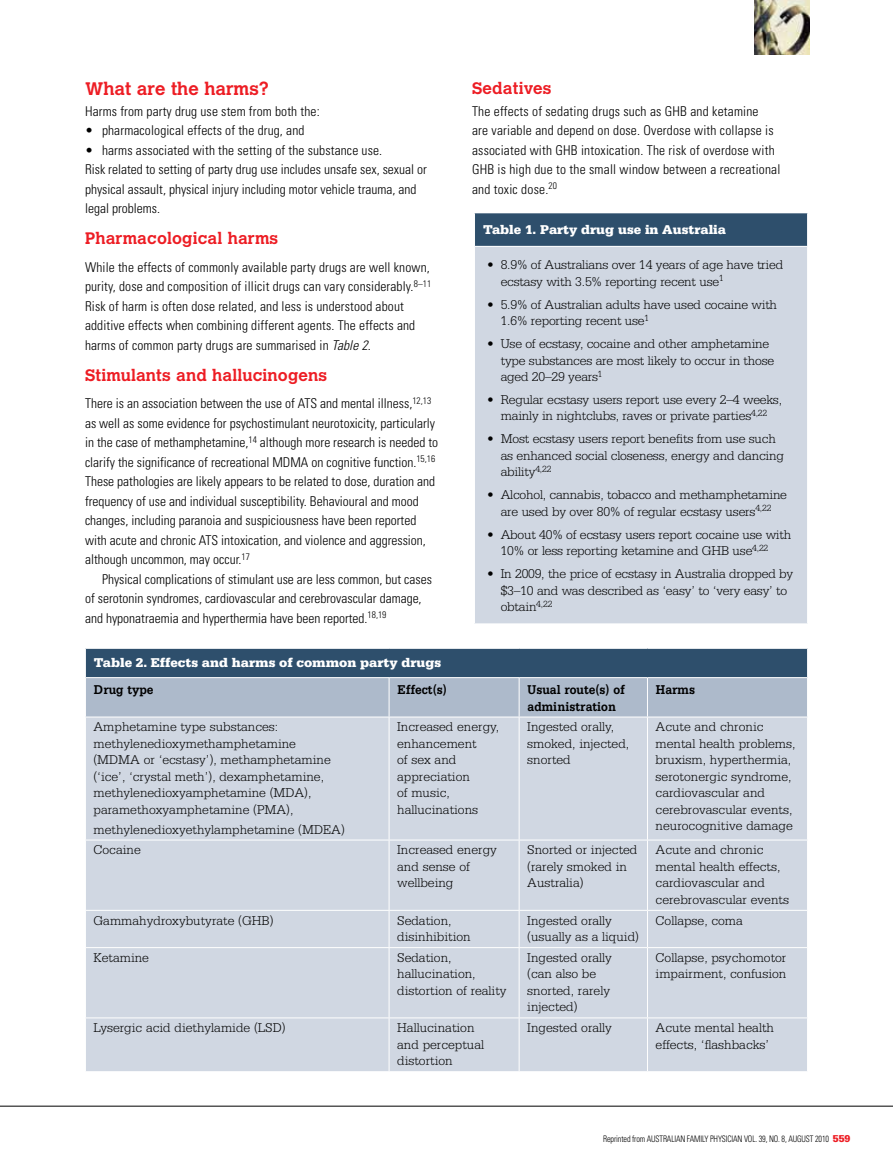
<style>
.page{position:relative;width:893px;height:1170px;background:#fff}
.page>*{position:absolute;margin:0;border:0;box-sizing:border-box;transform-origin:0 0}
.t1{font:700 18px "Calvert";color:#ed1d24}
.t2{font:700 16.5px "Calvert";letter-spacing:.01em;color:#ed1d24}
.t3{font:300 13.5px/16.5px "Serifa LT";color:#000}
.t4{font:300 condensed 13.5px/19.5px "Univers LT";color:#000}
.t5{font:900 13.5px "Serifa LT";color:#fff}
.t6{font:700 13.5px/16.5px "Serifa LT";color:#000;scale:.9 1}
.t7{font:300 condensed 9px "Univers LT";letter-spacing:-.015em;color:#000;scale:.9 1}
.s1{font-style:italic}
.s2{font-family:"Serifa LT";font-weight:900;font-stretch:normal;font-size:10.5px;color:#ed1d24}
</style>
<div class="page">
<hr style="left:0;top:1105px;width:893px;height:1px;background:#000">
<img style="left:755px;top:0;width:54px;height:54px">
<div style="left:474px;top:213px;width:333px;height:33px;background:#2e4f6c"></div>
<div style="left:474px;top:246px;width:333px;height:377px;background:#d0d7e2"></div>
<hr style="left:474px;top:247px;width:1px;height:376px;background:#fff">
<hr style="left:474px;top:213px;width:1px;height:33px;background:#fff">
<hr style="left:474px;top:246px;width:334px;height:1px;background:#fff">
<div style="left:86px;top:717px;width:721px;height:354px;background:#d0d7e2"></div>
<hr style="left:389px;top:717px;width:1px;height:122px;background:#fff">
<hr style="left:519px;top:717px;width:1px;height:122px;background:#fff">
<hr style="left:647px;top:717px;width:1px;height:122px;background:#fff">
<hr style="left:85px;top:839px;width:304px;height:1px;background:#fff">
<hr style="left:389px;top:839px;width:130px;height:1px;background:#fff">
<hr style="left:389px;top:840px;width:1px;height:69px;background:#fff">
<hr style="left:519px;top:839px;width:128px;height:1px;background:#fff">
<hr style="left:519px;top:840px;width:1px;height:69px;background:#fff">
<hr style="left:647px;top:839px;width:161px;height:1px;background:#fff">
<hr style="left:647px;top:840px;width:1px;height:69px;background:#fff">
<hr style="left:85px;top:909px;width:304px;height:1px;background:#fff">
<hr style="left:389px;top:909px;width:130px;height:1px;background:#fff">
<hr style="left:389px;top:910px;width:1px;height:37px;background:#fff">
<hr style="left:519px;top:909px;width:128px;height:1px;background:#fff">
<hr style="left:519px;top:910px;width:1px;height:37px;background:#fff">
<hr style="left:647px;top:909px;width:161px;height:1px;background:#fff">
<hr style="left:647px;top:910px;width:1px;height:37px;background:#fff">
<hr style="left:85px;top:947px;width:304px;height:1px;background:#fff">
<hr style="left:389px;top:947px;width:130px;height:1px;background:#fff">
<hr style="left:389px;top:947px;width:1px;height:70px;background:#fff">
<hr style="left:519px;top:947px;width:128px;height:1px;background:#fff">
<hr style="left:519px;top:947px;width:1px;height:70px;background:#fff">
<hr style="left:647px;top:947px;width:161px;height:1px;background:#fff">
<hr style="left:647px;top:947px;width:1px;height:70px;background:#fff">
<hr style="left:85px;top:1017px;width:304px;height:1px;background:#fff">
<hr style="left:389px;top:1017px;width:130px;height:1px;background:#fff">
<hr style="left:389px;top:1018px;width:1px;height:53px;background:#fff">
<hr style="left:519px;top:1017px;width:128px;height:1px;background:#fff">
<hr style="left:519px;top:1018px;width:1px;height:53px;background:#fff">
<hr style="left:647px;top:1017px;width:161px;height:1px;background:#fff">
<hr style="left:647px;top:1018px;width:1px;height:53px;background:#fff">
<svg style="left:85px;top:648px;width:723px;height:68px;background:#798ea4"></svg>
<hr style="left:85px;top:677px;width:304px;height:1px;background:#fff">
<hr style="left:85px;top:678px;width:1px;height:38px;background:#fff">
<hr style="left:389px;top:677px;width:130px;height:1px;background:#fff">
<hr style="left:519px;top:677px;width:128px;height:1px;background:#fff">
<hr style="left:647px;top:677px;width:161px;height:1px;background:#fff">
<hr style="left:807px;top:678px;width:1px;height:38px;background:#fff">
<h1 class="t1" style="left:85px;top:77px;width:185px">What are the harms?</h1>
<p class="t4" style="left:85px;top:101px;width:236px">Harms from party drug use stem from both the:</p>
<p class="t4" style="left:85px;top:121px;width:221px">• pharmacological effects of the drug, and</p>
<p class="t4" style="left:85px;top:140px;width:343px">• harms associated with the setting of the substance use.<br>Risk related to setting of party drug use includes unsafe sex, sexual or physical assault, physical injury including motor vehicle trauma, and legal problems.</p>
<p class="t2" style="left:85px;top:228px;width:195px">Pharmacological harms</p>
<p class="t4" style="left:85px;top:257px;width:348px">While the effects of commonly available party drugs are well known, purity, dose and composition of illicit drugs can vary considerably.<sup>8–11<br></sup>Risk of harm is often dose related, and less is understood about additive effects when combining different agents. The effects and harms of common party drugs are summarised in <span class="s1">Table 2</span>.</p>
<p class="t2" style="left:85px;top:364px;width:244px">Stimulants and hallucinogens</p>
<p class="t4" style="left:85px;top:394px;width:355px">There is an association between the use of ATS and mental illness,<sup>12,13 </sup>as well as some evidence for psychostimulant neurotoxicity, particularly in the case of methamphetamine,<sup>14</sup> although more research is needed to clarify the significance of recreational MDMA on cognitive function.<sup>15,16<br></sup>These pathologies are likely appears to be related to dose, duration and frequency of use and individual susceptibility. Behavioural and mood changes, including paranoia and suspiciousness have been reported with acute and chronic ATS intoxication, and violence and aggression, although uncommon, may occur.<sup>17</sup></p>
<p class="t4" style="left:85px;top:569px;width:348px;text-indent:17px">Physical complications of stimulant use are less common, but cases of serotonin syndromes, cardiovascular and cerebrovascular damage, and hyponatraemia and hyperthermia have been reported.<sup>18,19</sup></p>
<p class="t2" style="left:472px;top:78px;width:81px">Sedatives</p>
<p class="t4" style="left:472px;top:101px;width:310px">The effects of sedating drugs such as GHB and ketamine<br>are variable and depend on dose. Overdose with collapse is associated with GHB intoxication. The risk of overdose with GHB is high due to the small window between a recreational and toxic dose.<sup>20</sup></p>
<p class="t5" style="left:483px;top:221px;width:245px">Table 1. Party drug use in Australia</p>
<p class="t3" style="left:501px;top:257px;width:284px;text-indent:-14px">• 8.9% of Australians over 14 years of age have tried ecstasy with 3.5% reporting recent use<sup>1</sup></p>
<p class="t3" style="left:501px;top:296px;width:278px;text-indent:-14px">• 5.9% of Australian adults have used cocaine with<br>1.6% reporting recent use<sup>1</sup></p>
<p class="t3" style="left:501px;top:335px;width:275px;text-indent:-14px">• Use of ecstasy, cocaine and other amphetamine type substances are most likely to occur in those aged 20–29 years<sup>1</sup></p>
<p class="t3" style="left:487px;top:391px;width:296px;text-align:center">• Regular ecstasy users report use every 2–4 weeks, mainly in nightclubs, raves or private parties<sup>4,22</sup></p>
<p class="t3" style="left:501px;top:431px;width:285px;text-indent:-14px">• Most ecstasy users report benefits from use such as enhanced social closeness, energy and dancing ability<sup>4,22</sup></p>
<p class="t3" style="left:487px;top:486px;width:301px;text-align:center">• Alcohol, cannabis, tobacco and methamphetamine are used by over 80% of regular ecstasy users<sup>4,22</sup></p>
<p class="t3" style="left:501px;top:526px;width:292px;text-indent:-14px">• About 40% of ecstasy users report cocaine use with<br>10% or less reporting ketamine and GHB use<sup>4,22</sup></p>
<p class="t3" style="left:501px;top:565px;width:294px;text-indent:-14px">• In 2009, the price of ecstasy in Australia dropped by $3–10 and was described as ‘easy’ to ‘very easy’ to obtain<sup>4,22</sup></p>
<p class="t5" style="left:94px;top:654px;width:349px">Table 2. Effects and harms of common party drugs</p>
<p class="t6" style="left:94px;top:681px;width:68px">Drug type</p>
<p class="t6" style="left:398px;top:681px;width:56px">Effect(s)</p>
<p class="t6" style="left:528px;top:681px;width:110px">Usual route(s) of administration</p>
<p class="t6" style="left:656px;top:681px;width:45px">Harms</p>
<p class="t3" style="left:94px;top:718px;width:239px">Amphetamine type substances: methylenedioxymethamphetamine (MDMA or ‘ecstasy’), methamphetamine (‘ice’, ‘crystal meth’), dexamphetamine, methylenedioxyamphetamine (MDA), paramethoxyamphetamine (PMA),</p>
<p class="t3" style="left:94px;top:821px;width:253px">methylenedioxyethylamphetamine (MDEA)</p>
<p class="t3" style="left:397px;top:718px;width:104px">Increased energy, enhancement<br>of sex and appreciation<br>of music, hallucinations</p>
<p class="t3" style="left:527px;top:718px;width:103px">Ingested orally, smoked, injected, snorted</p>
<p class="t3" style="left:656px;top:718px;width:141px">Acute and chronic mental health problems, bruxism, hyperthermia, serotonergic syndrome, cardiovascular and cerebrovascular events, neurocognitive damage</p>
<p class="t3" style="left:94px;top:841px;width:49px">Cocaine</p>
<p class="t3" style="left:397px;top:841px;width:101px">Increased energy and sense of wellbeing</p>
<p class="t3" style="left:527px;top:841px;width:112px">Snorted or injected (rarely smoked in<br>Australia)</p>
<p class="t3" style="left:656px;top:841px;width:135px">Acute and chronic mental health effects, cardiovascular and cerebrovascular events</p>
<p class="t3" style="left:94px;top:912px;width:181px">Gammahydroxybutyrate (GHB)</p>
<p class="t3" style="left:397px;top:912px;width:75px">Sedation, disinhibition</p>
<p class="t3" style="left:527px;top:912px;width:113px">Ingested orally (usually as a liquid)</p>
<p class="t3" style="left:656px;top:912px;width:89px">Collapse, coma</p>
<p class="t3" style="left:94px;top:949px;width:57px">Ketamine</p>
<p class="t3" style="left:397px;top:949px;width:111px">Sedation, hallucination, distortion of reality</p>
<p class="t3" style="left:527px;top:949px;width:86px">Ingested orally (can also be snorted, rarely injected)</p>
<p class="t3" style="left:656px;top:949px;width:132px">Collapse, psychomotor impairment, confusion</p>
<p class="t3" style="left:94px;top:1019px;width:193px">Lysergic acid diethylamide (LSD)</p>
<p class="t3" style="left:397px;top:1019px;width:88px">Hallucination and perceptual distortion</p>
<p class="t3" style="left:527px;top:1019px;width:86px">Ingested orally</p>
<p class="t3" style="left:656px;top:1019px;width:120px">Acute mental health effects, ‘flashbacks’</p>
<p class="t7" style="left:603px;top:1133px;width:276px">Reprinted from Australian Family Physician Vol. 39, No. 8, august 2010 <span class="s2">559</span></p>
</div>
